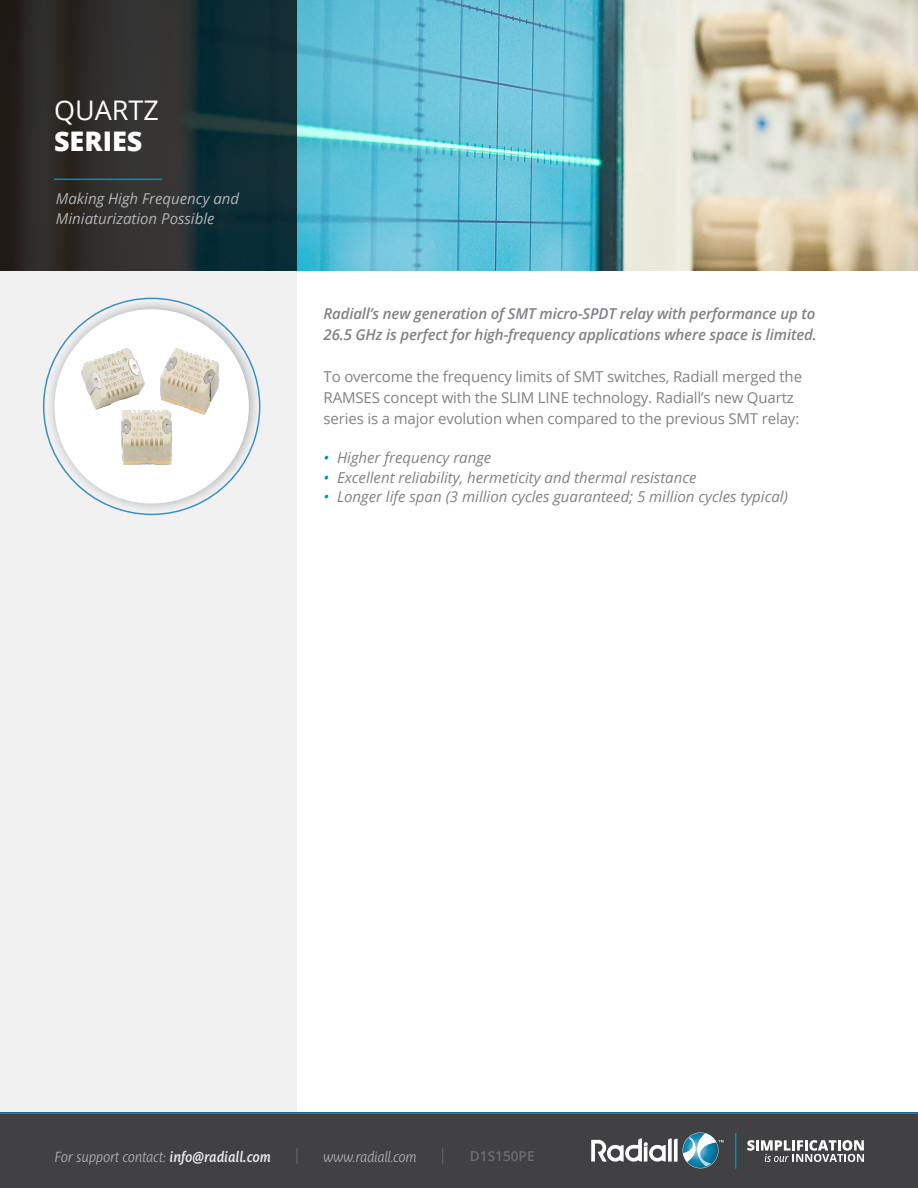
<style>
.page{position:relative;width:918px;height:1188px;background:#fff}
.page>*{position:absolute;margin:0;border:0;box-sizing:border-box;transform-origin:0 0}
.t1{font:27px "Open Sans";color:#fff}
.t2{font:800 27px "Open Sans";color:#fff}
.t3{font:15px/21px "Open Sans";letter-spacing:-.01em;color:#808285}
.t4{font:italic 15px "Open Sans";color:#808285}
.t5{font:italic 600 15px/21px "Open Sans";letter-spacing:-.01em;color:#808285}
.t6{font:italic 15px/19.5px "Open Sans";color:#b1b4b6}
.t7{font:italic 300 14.25px "Ayita Pro";letter-spacing:-.02em;color:#b1b4b6}
.t8{font:600 13.65px "Open Sans";color:#6d6e71}
.s1{color:#008fc5}
.s2{font-weight:600;color:#e6e7e8}
</style>
<div class="page">
<div style="left:0;top:271px;width:297px;height:865px;background:#f1f1f2"></div>
<div style="left:0;top:1112px;width:918px;height:76px;background:#414042"></div>
<svg style="left:296px;top:1148px;width:1px;height:16px"></svg>
<svg style="left:442px;top:1148px;width:1px;height:16px"></svg>
<svg style="left:591px;top:1132px;width:133px;height:36px"></svg>
<hr style="left:735px;top:1133px;width:1px;height:36px;background:#008fc5">
<svg style="left:747px;top:1140px;width:117px;height:22px"></svg>
<hr style="left:0;top:1112px;width:918px;height:2px;background:#008fc5">
<img style="left:46px;top:301px;width:211px;height:211px;border-radius:103px">
<div style="left:55px;top:309px;width:194px;height:195px;background:#fff;border-radius:50%"></div>
<img style="left:55px;top:336px;width:194px;height:141px">
<img style="left:297px;top:0;width:621px;height:271px">
<svg style="left:0;top:0;width:297px;height:271px;background:#232c2d"></svg>
<hr style="left:54px;top:179px;width:108px;height:1px;background:#008fc5">
<h1 class="t1" style="left:54px;top:92px;width:106px">QUARTZ</h1>
<h1 class="t2" style="left:54px;top:121px;width:90px">SERIES</h1>
<p class="t6" style="left:56px;top:188px;width:185px">Making High Frequency and<br>Miniaturization Possible</p>
<p class="t5" style="left:324px;top:303px;width:495px">Radiall’s new generation of SMT micro-SPDT relay with performance up to<br>26.5 GHz is perfect for high-frequency applications where space is limited.</p>
<p class="t3" style="left:324px;top:366px;width:480px">To overcome the frequency limits of SMT switches, Radiall merged the<br>RAMSES concept with the SLIM LINE technology. Radiall’s new Quartz series is a major evolution when compared to the previous SMT relay:</p>
<p class="t4" style="left:324px;top:447px;width:169px"><span class="s1">•</span> Higher frequency range</p>
<p class="t4" style="left:324px;top:467px;width:374px"><span class="s1">•</span> Excellent reliability, hermeticity and thermal resistance</p>
<p class="t4" style="left:324px;top:486px;width:466px"><span class="s1">•</span> Longer life span (3 million cycles guaranteed; 5 million cycles typical)</p>
<p class="t7" style="left:54px;top:1148px;width:218px">For support contact: <span class="s2">info@radiall.com</span></p>
<p class="t7" style="left:323px;top:1148px;width:95px">www.radiall.com</p>
<p class="t8" style="left:470px;top:1147px;width:66px">D1S150PE</p>
</div>
